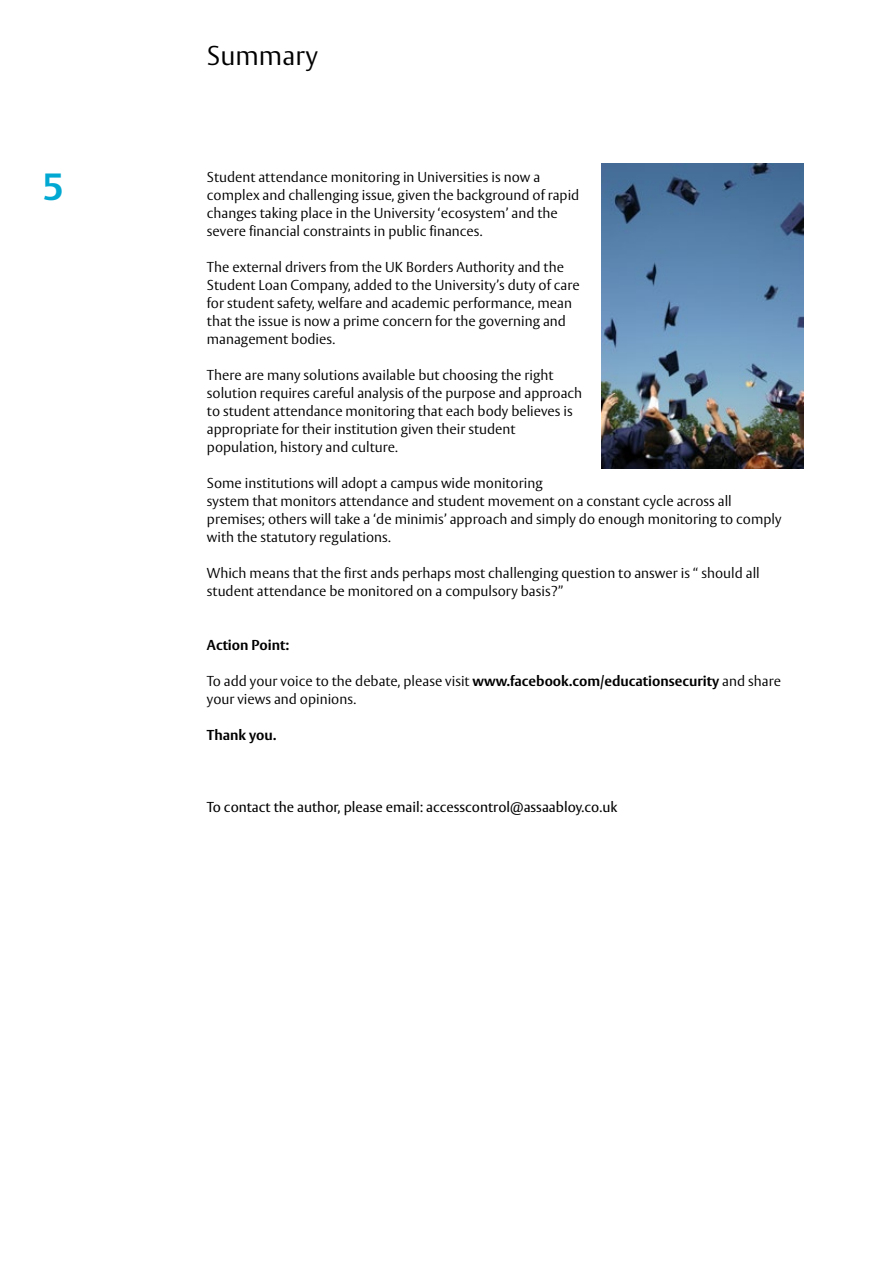
<style>
.page{position:relative;width:893px;height:1263px;background:#fff}
.page>*{position:absolute;margin:0;border:0;box-sizing:border-box;transform-origin:0 0}
.t1{font:700 37.5px "ASSA Vesta";color:#00a8d2}
.t2{font:300 27px "ASSA Vesta";color:#000}
.t3{font:300 14.25px/18px "ASSA Vesta";color:#000}
.t4{font:14.25px "ASSA Vesta";color:#000}
.t5{font:700 14.25px "ASSA Vesta";color:#000}
.s1{font-weight:700}
</style>
<div class="page">
<img style="left:601px;top:164px;width:203px;height:305px">
<h1 class="t1" style="left:43px;top:164px;width:23px">5</h1>
<h2 class="t2" style="left:207px;top:39px;width:112px">Summary</h2>
<p class="t3" style="left:207px;top:169px;width:374px">Student attendance monitoring in Universities is now a complex and challenging issue, given the background of rapid changes taking place in the University ‘ecosystem’ and the severe financial constraints in public finances.</p>
<p class="t3" style="left:207px;top:259px;width:374px">The external drivers from the UK Borders Authority and the Student Loan Company, added to the University’s duty of care for student safety, welfare and academic performance, mean that the issue is now a prime concern for the governing and management bodies.</p>
<p class="t3" style="left:207px;top:367px;width:377px">There are many solutions available but choosing the right solution requires careful analysis of the purpose and approach to student attendance monitoring that each body believes is appropriate for their institution given their student population, history and culture.</p>
<p class="t3" style="left:207px;top:475px;width:576px">Some institutions will adopt a campus wide monitoring<br>system that monitors attendance and student movement on a constant cycle across all premises; others will take a ‘de minimis’ approach and simply do enough monitoring to comply with the statutory regulations.</p>
<p class="t3" style="left:207px;top:565px;width:554px">Which means that the first ands perhaps most challenging question to answer is “ should all student attendance be monitored on a compulsory basis?”</p>
<p class="t5" style="left:207px;top:636px;width:84px">Action Point:</p>
<p class="t3" style="left:207px;top:673px;width:576px">To add your voice to the debate, please visit <span class="s1">www.facebook.com/educationsecurity</span> and share your views and opinions.</p>
<p class="t5" style="left:207px;top:726px;width:71px">Thank you.</p>
<p class="t4" style="left:207px;top:799px;width:412px">To contact the author, please email: accesscontrol@assaabloy.co.uk</p>
</div>
